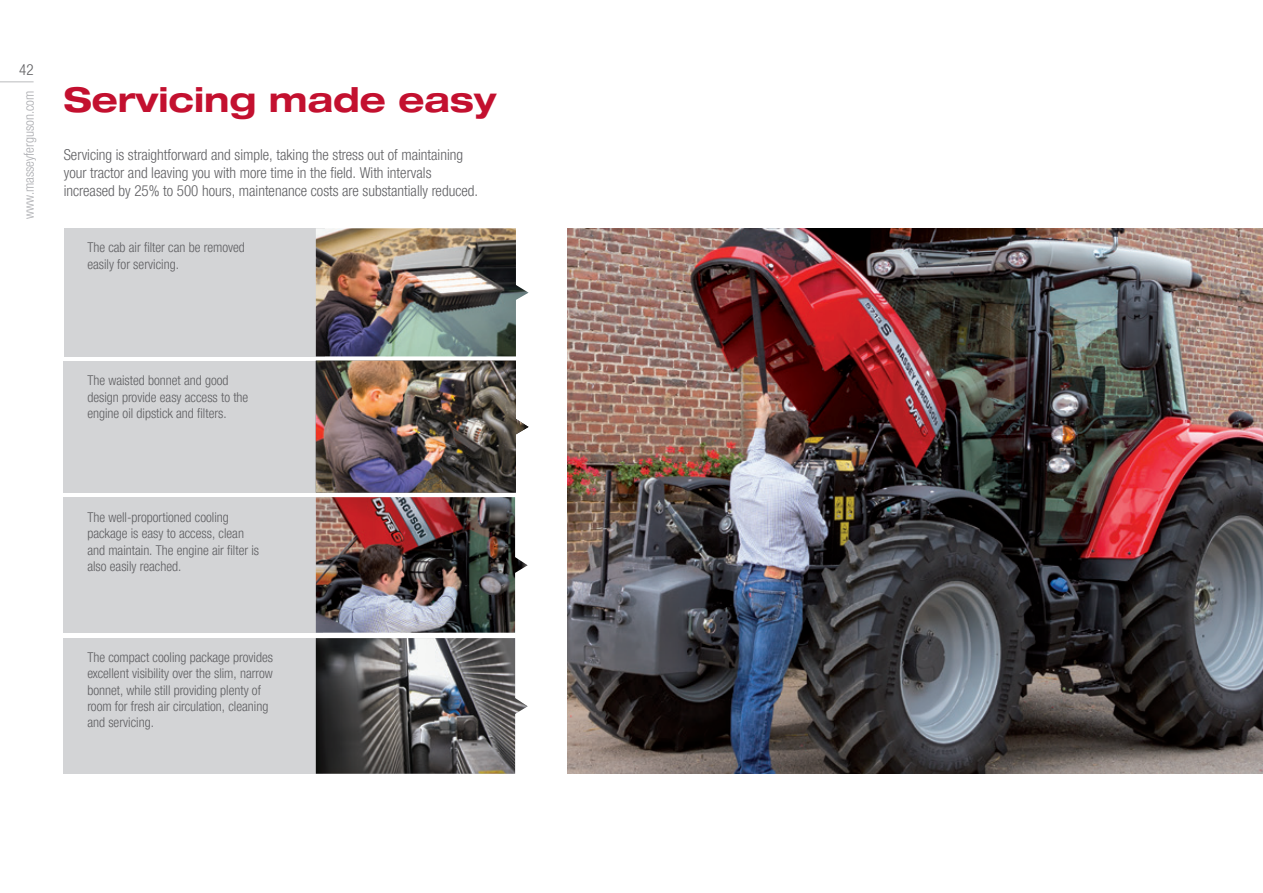
<style>
.page{position:relative;width:1263px;height:893px;background:#fff}
.page>*{position:absolute;margin:0;border:0;box-sizing:border-box;transform-origin:0 0}
.t1{font:700 expanded 34.35px "Helvetica Neue";color:#c3102f}
.t2{font:300 condensed 15px/18px "Helvetica Neue LTW1 G";color:#5f5f62}
.t3{font:300 condensed 13.5px/16.2px "Helvetica Neue LTW1 G";color:#5f5f62}
.t4{font:300 condensed 13.5px "Helvetica Neue LTW1 G";color:#abacb0}
</style>
<div class="page">
<div style="left:64px;top:497px;width:259px;height:136px;background:#d3d4d6"></div>
<div style="left:64px;top:638px;width:259px;height:136px;background:#d3d4d6"></div>
<div style="left:64px;top:228px;width:261px;height:128px;background:#d3d4d6"></div>
<img style="left:316px;top:228px;width:213px;height:128px">
<div style="left:64px;top:361px;width:259px;height:131px;background:#d3d4d6"></div>
<img style="left:316px;top:497px;width:212px;height:136px">
<img style="left:316px;top:361px;width:213px;height:131px">
<img style="left:568px;top:228px;width:695px;height:546px">
<img style="left:316px;top:638px;width:211px;height:136px">
<hr style="left:0;top:81px;width:34px;height:1px;background:#babbbe">
<p class="t2" style="left:19px;top:61px;width:16px">42</p>
<p class="t4" style="left:21px;top:219px;width:130px;rotate:-90deg">www.masseyferguson.com</p>
<p class="t1" style="left:64px;top:78px;width:434px">Servicing made easy</p>
<p class="t2" style="left:64px;top:145px;width:416px">Servicing is straightforward and simple, taking the stress out of maintaining your tractor and leaving you with more time in the field. With intervals increased by 25% to 500 hours, maintenance costs are substantially reduced.</p>
<p class="t3" style="left:87px;top:240px;width:159px">The cab air filter can be removed easily for servicing.</p>
<p class="t3" style="left:87px;top:373px;width:162px">The waisted bonnet and good design provide easy access to the engine oil dipstick and filters.</p>
<p class="t3" style="left:87px;top:509px;width:173px">The well-proportioned cooling package is easy to access, clean and maintain. The engine air filter is also easily reached.</p>
<p class="t3" style="left:87px;top:649px;width:187px">The compact cooling package provides excellent visibility over the slim, narrow bonnet, while still providing plenty of room for fresh air circulation, cleaning and servicing.</p>
</div>
